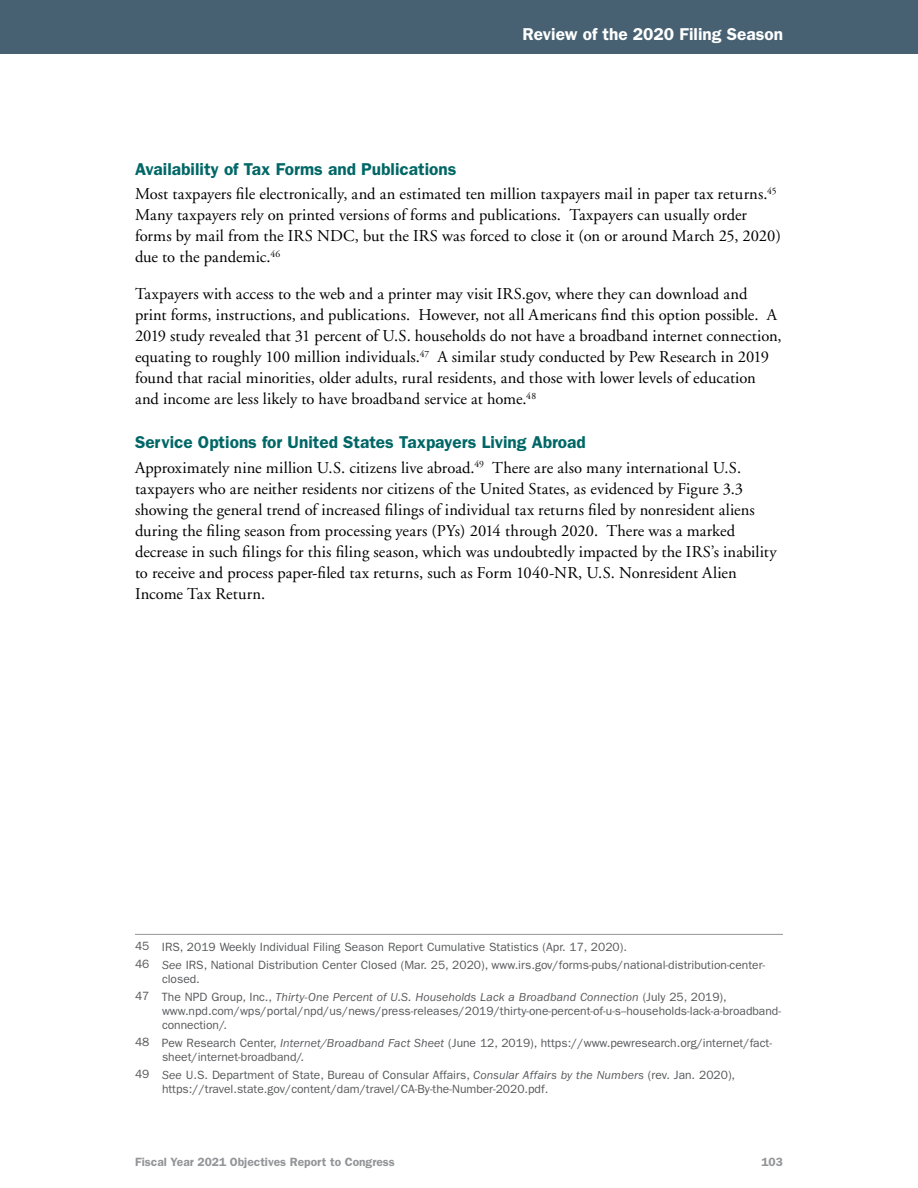
<style>
.page{position:relative;width:918px;height:1188px;background:#fff}
.page>*{position:absolute;margin:0;border:0;box-sizing:border-box;transform-origin:0 0}
.Subhead_2{font:600 17.25px "Franklin Gothic";color:#006766}
.t1{font:600 17.25px "Franklin Gothic";color:#fff}
.Body_Text{font:16.5px/21px "Adobe Garamond";letter-spacing:.005em;color:#000}
.IGNORE_Footnote{font:12px/14.4px "Franklin Gothic";color:#58595b}
.t2{font:600 12px "Franklin Gothic";color:#939598}
.s1{font-style:italic}
</style>
<div class="page">
<div style="left:0;top:0;width:918px;height:54px;background:#486172"></div>
<hr style="left:135px;top:934px;width:648px;height:1px;background:#939598">
<p class="t1" style="left:522px;top:24px;width:262px">Review of the 2020 Filing Season</p>
<p class="Subhead_2" style="left:135px;top:159px;width:323px">Availability of Tax Forms and Publications</p>
<p class="Body_Text" style="left:135px;top:184px;width:648px">Most taxpayers file electronically, and an estimated ten million taxpayers mail in paper tax returns.<sup>45<br></sup>Many taxpayers rely on printed versions of forms and publications. Taxpayers can usually order forms by mail from the IRS NDC, but the IRS was forced to close it (on or around March 25, 2020) due to the pandemic.<sup>46</sup></p>
<p class="Body_Text" style="left:135px;top:284px;width:648px">Taxpayers with access to the web and a printer may visit IRS.gov, where they can download and print forms, instructions, and publications. However, not all Americans find this option possible. A 2019 study revealed that 31 percent of U.S. households do not have a broadband internet connection, equating to roughly 100 million individuals.<sup>47</sup> A similar study conducted by Pew Research in 2019 found that racial minorities, older adults, rural residents, and those with lower levels of education and income are less likely to have broadband service at home.<sup>48</sup></p>
<p class="Subhead_2" style="left:135px;top:432px;width:452px">Service Options for United States Taxpayers Living Abroad</p>
<p class="Body_Text" style="left:135px;top:457px;width:643px">Approximately nine million U.S. citizens live abroad.<sup>49</sup> There are also many international U.S. taxpayers who are neither residents nor citizens of the United States, as evidenced by Figure 3.3 showing the general trend of increased filings of individual tax returns filed by nonresident aliens during the filing season from processing years (PYs) 2014 through 2020. There was a marked decrease in such filings for this filing season, which was undoubtedly impacted by the IRS’s inability to receive and process paper-filed tax returns, such as Form 1040-NR, U.S. Nonresident Alien Income Tax Return.</p>
<p class="IGNORE_Footnote" style="left:135px;top:940px;width:493px">45 IRS, 2019 Weekly Individual Filing Season Report Cumulative Statistics (Apr. 17, 2020).</p>
<p class="IGNORE_Footnote" style="left:162px;top:957px;width:605px;text-indent:-27px">46 <span class="s1">See</span> IRS, National Distribution Center Closed (Mar. 25, 2020), www.irs.gov/forms-pubs/national-distribution-center&shy;closed.</p>
<p class="IGNORE_Footnote" style="left:162px;top:989px;width:621px;text-indent:-27px">47 The NPD Group, Inc., <span class="s1">Thirty-One Percent of U.S. Households Lack a Broadband Connection</span> (July 25, 2019), www.npd.com/wps/portal/npd/us/news/press-releases/2019/thirty-one-percent-of-u-s--households-lack-a-broadband&shy;connection/.</p>
<p class="IGNORE_Footnote" style="left:162px;top:1036px;width:611px;text-indent:-27px">48 Pew Research Center, <span class="s1">Internet/Broadband Fact Sheet</span> (June 12, 2019), https://www.pewresearch.org/internet/fact&shy;sheet/internet-broadband/.</p>
<p class="IGNORE_Footnote" style="left:162px;top:1068px;width:575px;text-indent:-27px">49 <span class="s1">See</span> U.S. Department of State, Bureau of Consular Affairs, <span class="s1">Consular Affairs by the Numbers</span> (rev. Jan. 2020), https://travel.state.gov/content/dam/travel/CA-By-the-Number-2020.pdf.</p>
<p class="t2" style="left:135px;top:1154px;width:261px">Fiscal Year 2021 Objectives Report to Congress</p>
<p class="t2" style="left:761px;top:1154px;width:23px">103</p>
</div>
